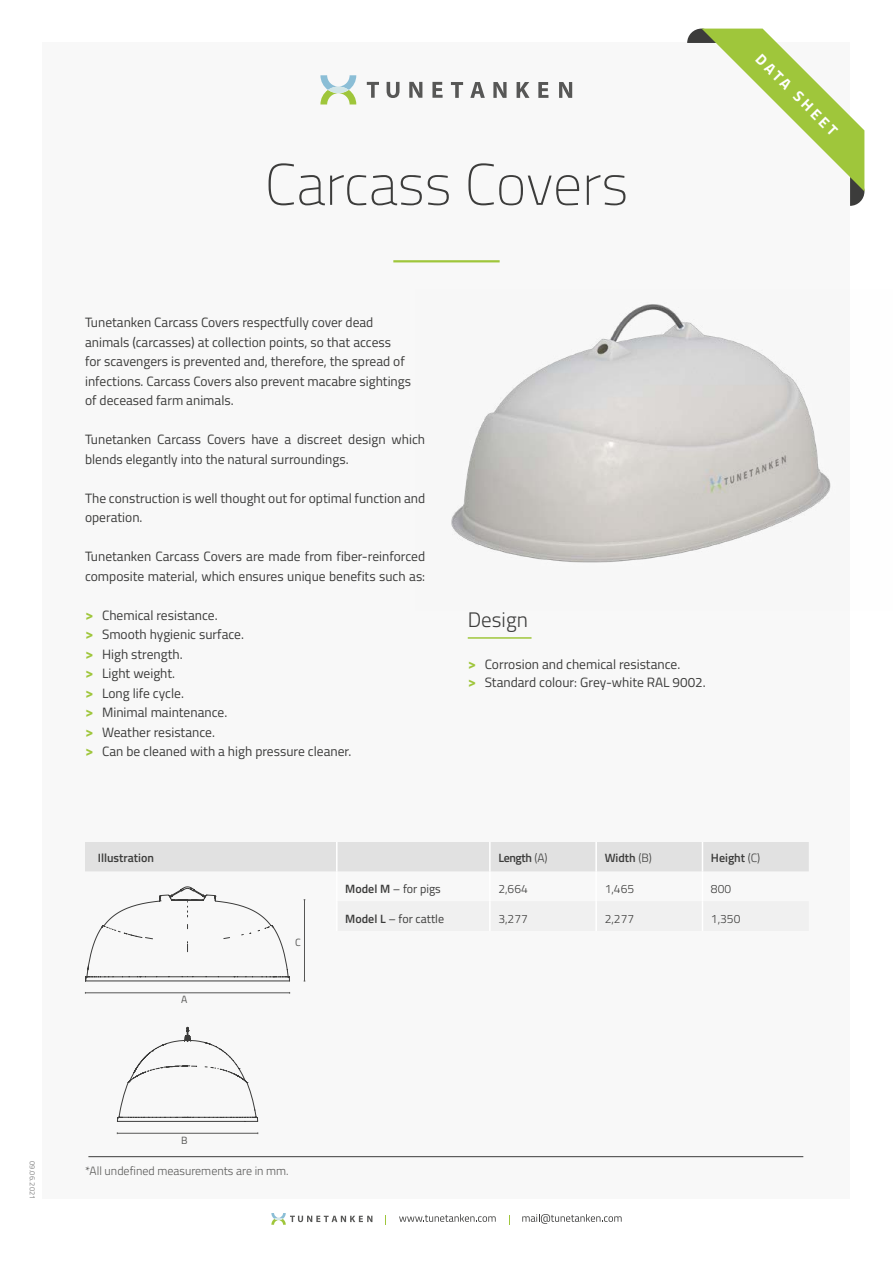
<style>
.page{position:relative;width:893px;height:1263px;background:#fff}
.page>*{position:absolute;margin:0;border:0;box-sizing:border-box;transform-origin:0 0}
.t1{font:100 58.5px "Titillium Web";color:#3c3c3b}
.t2{font:300 21px "Titillium Web";color:#3c3c3b}
.t3{font:700 15px "Titillium Web";color:#fff}
.t4{font:13.5px/19.5px "Titillium Web";color:#3c3c3b}
.t5{font:600 12px "Titillium Web";color:#3c3c3b}
.t6{font:300 12px "Titillium Web";color:#575756}
.t7{font:12px "Titillium Web";color:#3c3c3b}
.t8{font:300 12px "Titillium Web";color:#3c3c3b}
.t9{font:10.5px "Titillium Web";color:#575756}
.t10{font:7.5px "Titillium Web";letter-spacing:.02em;color:#878787}
.s1{font-weight:700;font-size:15px;color:#9fc63b}
.s2{font-weight:300}
.s3{font-weight:600}
</style>
<div class="page">
<div style="left:43px;top:43px;width:807px;height:1156px;background:#f8f8f8"></div>
<svg style="left:687px;top:29px;width:177px;height:177px"></svg>
<svg style="left:367px;top:82px;width:12px;height:16px"></svg>
<svg style="left:387px;top:82px;width:12px;height:16px"></svg>
<svg style="left:409px;top:82px;width:13px;height:16px"></svg>
<svg style="left:432px;top:82px;width:11px;height:16px"></svg>
<svg style="left:451px;top:82px;width:12px;height:16px"></svg>
<svg style="left:470px;top:82px;width:15px;height:16px"></svg>
<svg style="left:493px;top:82px;width:14px;height:16px"></svg>
<svg style="left:517px;top:82px;width:12px;height:16px"></svg>
<svg style="left:538px;top:82px;width:10px;height:16px"></svg>
<svg style="left:559px;top:82px;width:13px;height:16px"></svg>
<svg style="left:320px;top:75px;width:36px;height:29px"></svg>
<div style="left:328px;top:87px;width:21px;height:6px;background:#d2e6e8;border-radius:50%"></div>
<svg style="left:290px;top:1215px;width:82px;height:8px"></svg>
<svg style="left:522px;top:1214px;width:100px;height:10px"></svg>
<svg style="left:399px;top:1214px;width:97px;height:8px"></svg>
<hr style="left:468px;top:637px;width:63px;height:2px;background:#9fc63b">
<div style="left:85px;top:842px;width:724px;height:29px;background:#e1e1e1"></div>
<hr style="left:336px;top:871px;width:2px;height:30px;background:#fff">
<hr style="left:489px;top:871px;width:2px;height:30px;background:#fff">
<hr style="left:595px;top:871px;width:2px;height:30px;background:#fff">
<hr style="left:702px;top:871px;width:1px;height:30px;background:#fff">
<hr style="left:336px;top:901px;width:2px;height:30px;background:#fff">
<hr style="left:489px;top:901px;width:2px;height:30px;background:#fff">
<hr style="left:595px;top:901px;width:2px;height:30px;background:#fff">
<hr style="left:702px;top:901px;width:1px;height:30px;background:#fff">
<hr style="left:304px;top:900px;width:1px;height:81px;background:#575756">
<hr style="left:393px;top:260px;width:107px;height:2px;background:#9fc63b">
<hr style="left:88px;top:1156px;width:715px;height:1px;background:#3c3c3b">
<img style="left:451px;top:304px;width:380px;height:259px">
<svg style="left:84px;top:886px;width:206px;height:339px"></svg>
<svg style="left:104px;top:1027px;width:155px;height:107px"></svg>
<h1 class="t1" style="left:265px;top:143px;width:365px">Carcass Covers</h1>
<p class="t4" style="left:85px;top:312px;width:328px">Tunetanken Carcass Covers respectfully cover dead animals (carcasses) at collection points, so that access<br>for scavengers is prevented and, therefore, the spread of infections. Carcass Covers also prevent macabre sightings of deceased farm animals.</p>
<p class="t4" style="left:85px;top:429px;width:342px">Tunetanken Carcass Covers have a discreet design which blends elegantly into the natural surroundings.</p>
<p class="t4" style="left:85px;top:487px;width:342px">The construction is well thought out for optimal function and operation.</p>
<p class="t4" style="left:85px;top:546px;width:342px">Tunetanken Carcass Covers are made from fiber-reinforced composite material, which ensures unique benefits such as:</p>
<p class="t4" style="left:85px;top:604px;width:268px"><span class="s1">&gt;</span> Chemical resistance.<br><span class="s1">&gt;</span> Smooth hygienic surface.<br><span class="s1">&gt;</span> High strength.<br><span class="s1">&gt;</span> Light weight.<br><span class="s1">&gt;</span> Long life cycle.<br><span class="s1">&gt;</span> Minimal maintenance.<br><span class="s1">&gt;</span> Weather resistance.<br><span class="s1">&gt;</span> Can be cleaned with a high pressure cleaner.</p>
<h2 class="t2" style="left:468px;top:604px;width:62px">Design</h2>
<p class="t4" style="left:468px;top:655px;width:239px;line-height:18px"><span class="s1">&gt;</span> Corrosion and chemical resistance.<br><span class="s1">&gt;</span> Standard colour: Grey-white RAL 9002.</p>
<p class="t3" style="left:766px;top:48px;width:110px;rotate:45deg">DATA SHEET</p>
<p class="t5" style="left:98px;top:848px;width:58px">Illustration</p>
<p class="t5" style="left:498px;top:848px;width:51px">Length <span class="s2">(A)</span></p>
<p class="t5" style="left:605px;top:848px;width:49px">Width <span class="s2">(B)</span></p>
<p class="t5" style="left:711px;top:848px;width:51px">Height <span class="s2">(C)</span></p>
<p class="t7" style="left:345px;top:880px;width:97px"><span class="s3">Model M</span> – for pigs</p>
<p class="t8" style="left:498px;top:880px;width:31px">2,664</p>
<p class="t8" style="left:605px;top:880px;width:31px">1,465</p>
<p class="t8" style="left:711px;top:880px;width:22px">800</p>
<p class="t7" style="left:345px;top:910px;width:100px"><span class="s3">Model L</span> – for cattle</p>
<p class="t8" style="left:498px;top:910px;width:31px">3,277</p>
<p class="t8" style="left:605px;top:910px;width:31px">2,277</p>
<p class="t8" style="left:711px;top:910px;width:31px">1,350</p>
<p class="t9" style="left:181px;top:992px;width:8px">A</p>
<p class="t9" style="left:295px;top:935px;width:7px">C</p>
<p class="t10" style="left:38px;top:1161px;width:40px;rotate:90deg">09.06.2021</p>
<p class="t9" style="left:181px;top:1132px;width:8px">B</p>
<p class="t6" style="left:85px;top:1162px;width:205px">*All undefined measurements are in mm.</p>
</div>
